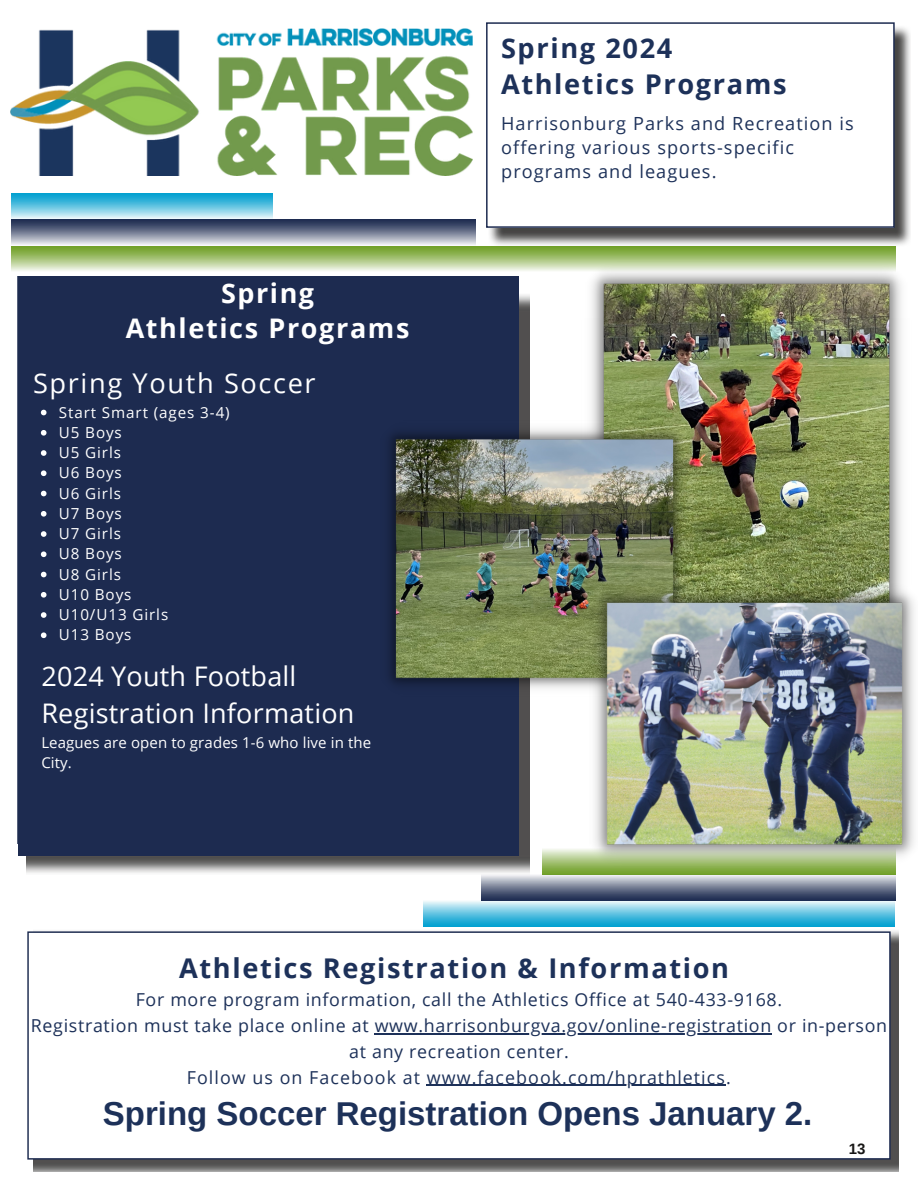
<style>
.page{position:relative;width:918px;height:1188px;background:#fff}
.page>*{position:absolute;margin:0;border:0;box-sizing:border-box;transform-origin:0 0}
.t1{font:700 33px "Arimo";color:#1d3159}
.t2{font:700 27.15px "Open Sans";letter-spacing:.06em;color:#1d3159}
.t3{font:27.15px "Open Sans";letter-spacing:.06em;color:#fff}
.t4{font:27px/37.2px "Open Sans";letter-spacing:.01em;color:#fff}
.t5{font:700 27px "Open Sans";letter-spacing:.06em;color:#fff}
.t6{font:18.15px/23.7px "Open Sans";letter-spacing:.06em;color:#1d3159}
.t7{font:17.85px/25.8px "Open Sans";letter-spacing:.04em;color:#1d3159;text-align:center}
.t8{font:17.85px "Open Sans";letter-spacing:.06em;color:#1d3159}
.t9{font:15.15px "Open Sans";letter-spacing:.06em;color:#fff}
.t10{font:15px/20.2px "Open Sans";letter-spacing:.01em;color:#fff}
.t11{font:700 15px "Arimo";color:#171615}
</style>
<div class="page">
<img style="left:10px;top:28px;width:463px;height:148px">
<img style="left:11px;top:246px;width:885px;height:25px">
<img style="left:11px;top:220px;width:465px;height:25px">
<img style="left:11px;top:194px;width:261px;height:25px">
<img style="left:34px;top:931px;width:865px;height:241px">
<svg style="left:27px;top:931px;width:864px;height:229px"></svg>
<img style="left:26px;top:292px;width:503px;height:581px">
<div style="left:18px;top:277px;width:500px;height:579px;background:#1d2b50"></div>
<img style="left:542px;top:849px;width:354px;height:25px">
<img style="left:482px;top:874px;width:414px;height:26px">
<img style="left:423px;top:901px;width:471px;height:26px">
<img style="left:490px;top:27px;width:420px;height:218px">
<svg style="left:486px;top:22px;width:409px;height:206px"></svg>
<img style="left:581px;top:261px;width:321px;height:320px">
<img style="left:389px;top:421px;width:301px;height:275px">
<img style="left:588px;top:581px;width:326px;height:286px">
<hr style="left:375px;top:1033px;width:397px;height:1px;background:#1d3159">
<hr style="left:427px;top:1085px;width:299px;height:1px;background:#1d3159">
<svg style="left:41px;top:410px;width:6px;height:5px"></svg>
<svg style="left:41px;top:430px;width:6px;height:6px"></svg>
<svg style="left:41px;top:450px;width:6px;height:6px"></svg>
<svg style="left:41px;top:470px;width:6px;height:6px"></svg>
<svg style="left:41px;top:491px;width:6px;height:5px"></svg>
<svg style="left:41px;top:511px;width:6px;height:6px"></svg>
<svg style="left:41px;top:531px;width:6px;height:6px"></svg>
<svg style="left:41px;top:551px;width:6px;height:6px"></svg>
<svg style="left:41px;top:572px;width:6px;height:5px"></svg>
<svg style="left:41px;top:592px;width:6px;height:6px"></svg>
<svg style="left:41px;top:612px;width:6px;height:6px"></svg>
<svg style="left:41px;top:632px;width:6px;height:6px"></svg>
<p class="t2" style="left:501px;top:29px;width:173px">Spring 2024</p>
<p class="t2" style="left:501px;top:65px;width:287px">Athletics Programs</p>
<p class="t5" style="left:221px;top:274px;width:95px">Spring</p>
<p class="t5" style="left:126px;top:309px;width:285px">Athletics Programs</p>
<p class="t3" style="left:33px;top:364px;width:284px">Spring Youth Soccer</p>
<p class="t9" style="left:59px;top:401px;width:172px">Start Smart (ages 3-4)</p>
<p class="t9" style="left:59px;top:422px;width:65px">U5 Boys</p>
<p class="t9" style="left:59px;top:442px;width:64px">U5 Girls</p>
<p class="t9" style="left:59px;top:462px;width:65px">U6 Boys</p>
<p class="t9" style="left:59px;top:482px;width:64px">U6 Girls</p>
<p class="t9" style="left:59px;top:503px;width:65px">U7 Boys</p>
<p class="t9" style="left:59px;top:523px;width:64px">U7 Girls</p>
<p class="t9" style="left:59px;top:543px;width:65px">U8 Boys</p>
<p class="t9" style="left:59px;top:563px;width:64px">U8 Girls</p>
<p class="t9" style="left:59px;top:584px;width:74px">U10 Boys</p>
<p class="t9" style="left:59px;top:604px;width:111px">U10/U13 Girls</p>
<p class="t9" style="left:59px;top:624px;width:74px">U13 Boys</p>
<p class="t4" style="left:41px;top:657px;width:315px">2024 Youth Football<br>Registration Information</p>
<p class="t10" style="left:41px;top:732px;width:331px">Leagues are open to grades 1-6 who live in the<br>City.</p>
<p class="t6" style="left:501px;top:111px;width:354px">Harrisonburg Parks and Recreation is offering various sports-specific programs and leagues.</p>
<p class="t2" style="left:179px;top:949px;width:551px">Athletics Registration &amp; Information</p>
<p class="t7" style="left:136px;top:986px;width:648px">For more program information, call the Athletics Office at 540-433-9168.</p>
<p class="t7" style="left:31px;top:1012px;width:858px">Registration must take place online at www.harrisonburgva.gov/online-registration or in-person at any recreation center.</p>
<p class="t8" style="left:187px;top:1065px;width:545px">Follow us on Facebook at www.facebook.com/hprathletics.</p>
<p class="t1" style="left:103px;top:1095px;width:711px">Spring Soccer Registration Opens January 2.</p>
<p class="t11" style="left:849px;top:1140px;width:18px">13</p>
</div>
